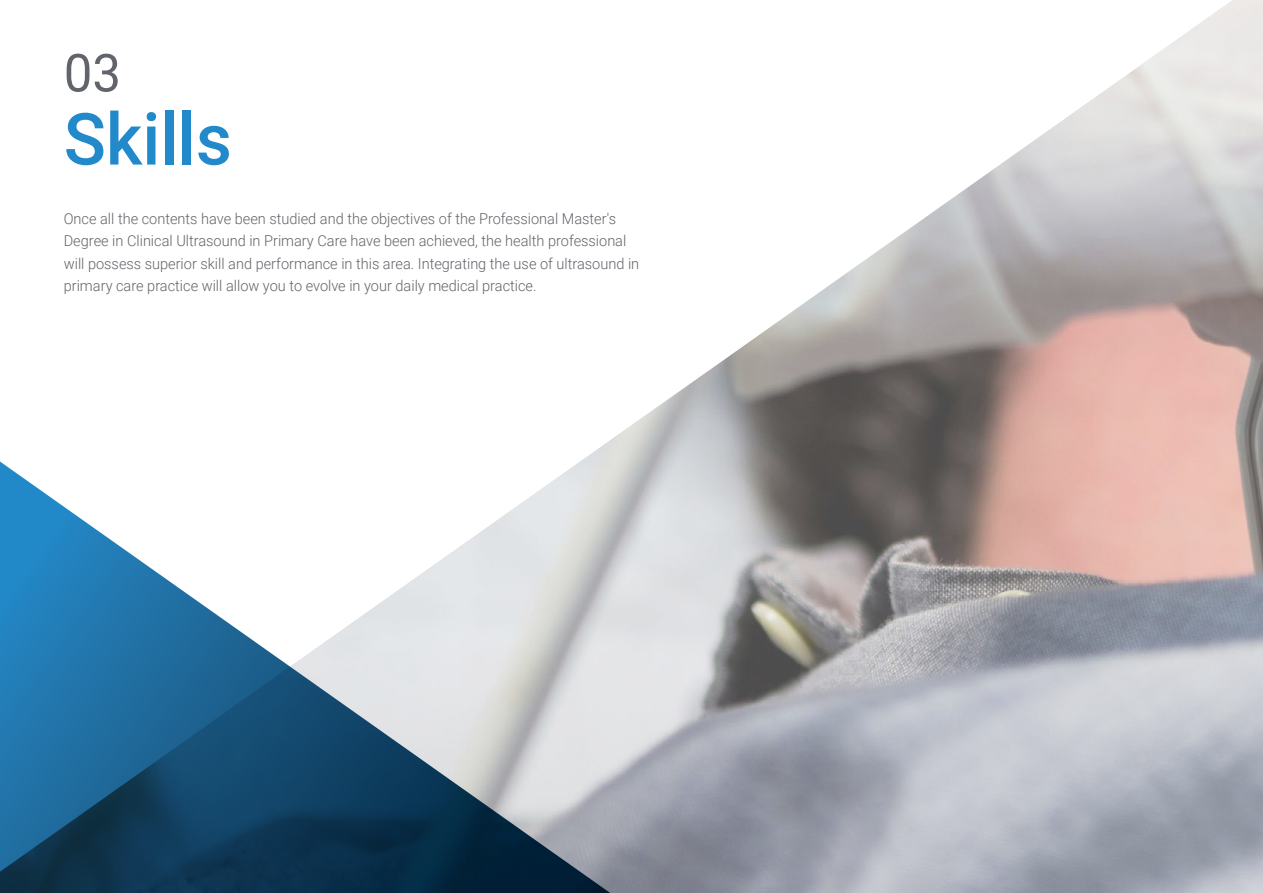
<style>
.page{position:relative;width:1263px;height:893px;background:#fff}
.page>*{position:absolute;margin:0;border:0;box-sizing:border-box;transform-origin:0 0}
.t1{font:500 72px "Roboto";color:#2289ca}
.t2{font:52.5px "Roboto";color:#61646a}
.t3{font:300 15px/22.5px "Roboto";color:#61646a}
</style>
<div class="page">
<img style="left:602px;top:0;width:661px;height:893px">
<svg style="left:0;top:446px;width:640px;height:447px"></svg>
<h2 class="t2" style="left:64px;top:36px;width:59px">03</h2>
<h1 class="t1" style="left:64px;top:89px;width:170px">Skills</h1>
<p class="t3" style="left:64px;top:207px;width:577px">Once all the contents have been studied and the objectives of the Professional Master's Degree in Clinical Ultrasound in Primary Care have been achieved, the health professional will possess superior skill and performance in this area. Integrating the use of ultrasound in primary care practice will allow you to evolve in your daily medical practice.</p>
</div>
